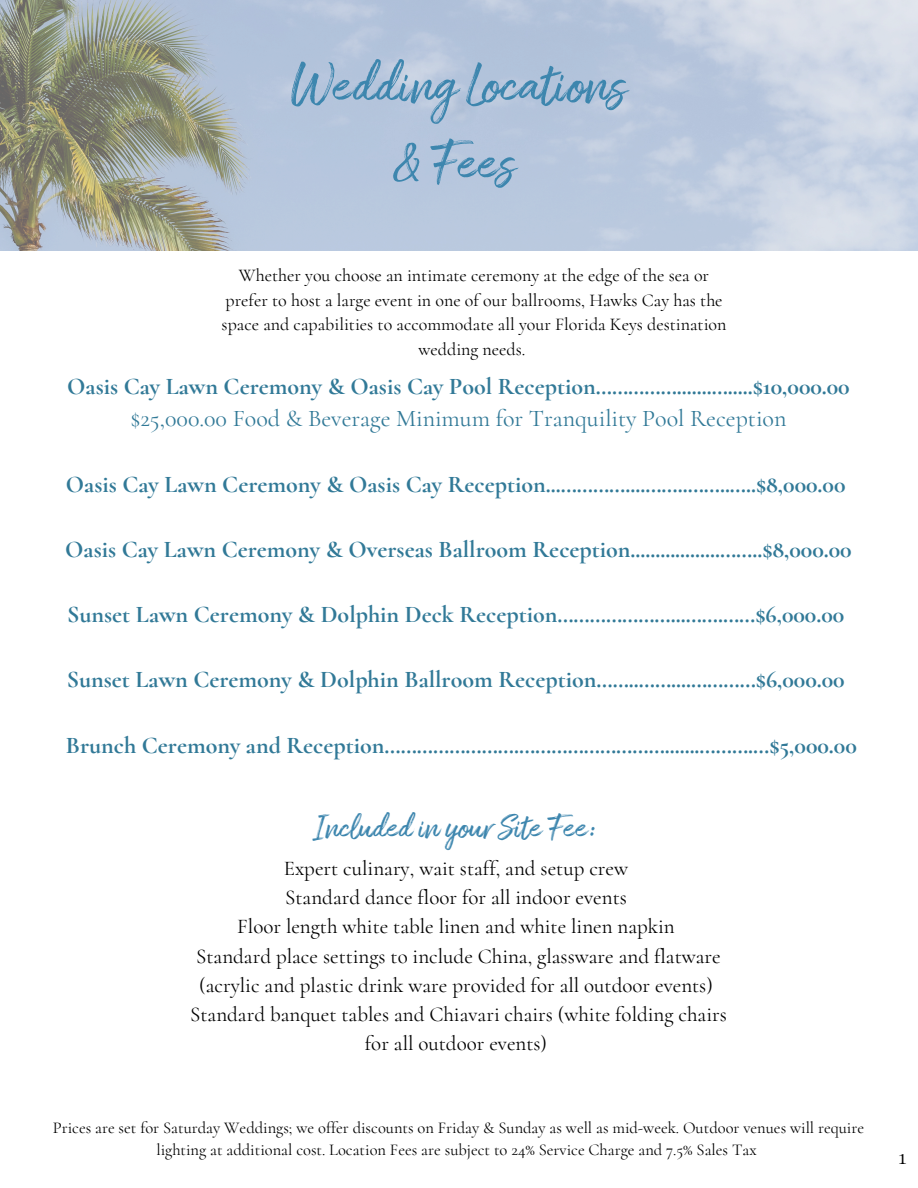
<style>
.page{position:relative;width:918px;height:1188px;background:#fff}
.page>*{position:absolute;margin:0;border:0;box-sizing:border-box;transform-origin:0 0}
.t1{font:55.5px/77.7px "Amithen";color:#3d86ae;text-align:center}
.t2{font:33px "Amithen";color:#3d86ae}
.t3{font:25.5px "Cormorant";color:#000}
.t4{font:700 24px/32.7px "Cormorant";color:#317997;text-align:center}
.t5{font:21px/29.2px "Cormorant";color:#000;text-align:center}
.t6{font:18px/24.8px "Cormorant";color:#000;text-align:center}
.t7{font:16.5px/22.5px "Cormorant";color:#000;text-align:center}
.s1{font-weight:400}
</style>
<div class="page">
<img style="left:0;top:0;width:918px;height:251px">
<h2 class="t1" style="left:291px;top:52px;width:336px">Wedding Locations &amp; Fees</h2>
<h2 class="t6" style="left:222px;top:263px;width:506px">Whether you choose an intimate ceremony at the edge of the sea or prefer to host a large event in one of our ballrooms, Hawks Cay has the space and capabilities to accommodate all your Florida Keys destination wedding needs.</h2>
<p class="t4" style="left:67px;top:370px;width:784px">Oasis Cay Lawn Ceremony &amp; Oasis Cay Pool Reception…………….......….....$10,000.00 <span class="s1">$25,000.00 Food &amp; Beverage Minimum for Tranquility Pool Reception</span></p>
<h1 class="t4" style="left:66px;top:468px;width:781px">Oasis Cay Lawn Ceremony &amp; Oasis Cay Reception...…………....……..……..…..$8,000.00</h1>
<p class="t4" style="left:65px;top:533px;width:788px">Oasis Cay Lawn Ceremony &amp; Overseas Ballroom Reception..................……..$8,000.00</p>
<h3 class="t4" style="left:67px;top:598px;width:779px">Sunset Lawn Ceremony &amp; Dolphin Deck Reception…………………...…….……$6,000.00</h3>
<h2 class="t4" style="left:67px;top:663px;width:780px">Sunset Lawn Ceremony &amp; Dolphin Ballroom Reception……..……....…………$6,000.00</h2>
<h2 class="t4" style="left:66px;top:729px;width:793px">Brunch Ceremony and Reception…………………….……………………….......……….…$5,000.00</h2>
<h4 class="t2" style="left:315px;top:809px;width:283px">Included in your Site Fee:</h4>
<h4 class="t5" style="left:190px;top:854px;width:538px">Expert culinary, wait staff, and setup crew<br>Standard dance floor for all indoor events<br>Floor length white table linen and white linen napkin<br>Standard place settings to include China, glassware and flatware (acrylic and plastic drink ware provided for all outdoor events)<br>Standard banquet tables and Chiavari chairs (white folding chairs for all outdoor events)</h4>
<p class="t7" style="left:53px;top:1116px;width:813px">Prices are set for Saturday Weddings; we offer discounts on Friday &amp; Sunday as well as mid-week. Outdoor venues will require lighting at additional cost. Location Fees are subject to 24% Service Charge and 7.5% Sales Tax</p>
<h2 class="t3" style="left:898px;top:1140px;width:10px">1</h2>
</div>
